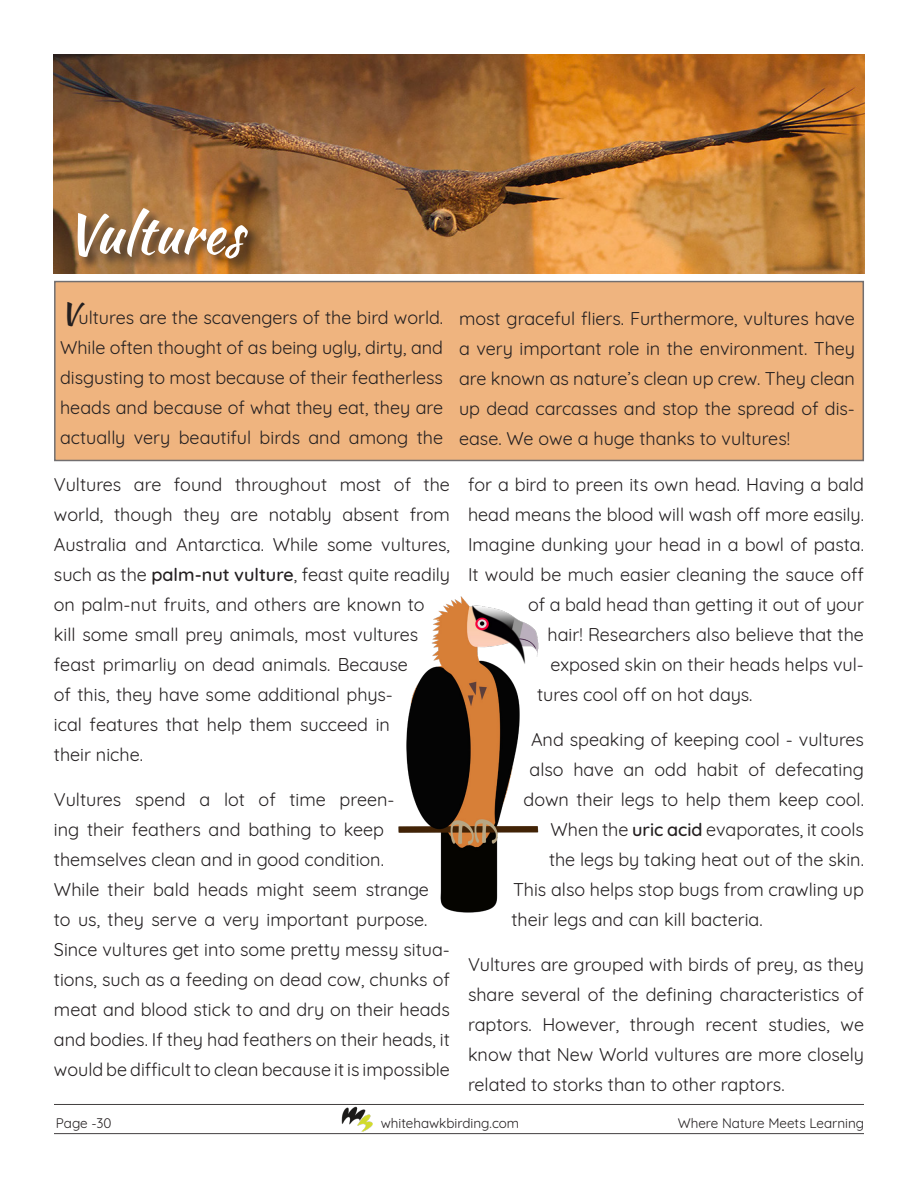
<style>
.page{position:relative;width:918px;height:1188px;background:#fff}
.page>*{position:absolute;margin:0;border:0;box-sizing:border-box;transform-origin:0 0}
.t1{font:54px "Kaushan Script";color:#fff}
.t2{font:18px/30px "Quicksand";color:#231f20;text-align:justify}
.t3{font:13.5px "Quicksand";color:#231f20}
.s1{font-family:"Kaushan Script";font-size:30px}
.s2{font-weight:500}
</style>
<div class="page">
<hr style="left:54px;top:1104px;width:810px;height:1px;background:#231f20">
<hr style="left:54px;top:1133px;width:810px;height:1px;background:#231f20">
<img style="left:341px;top:1104px;width:31px;height:30px">
<img style="left:54px;top:54px;width:810px;height:219px">
<div style="left:55px;top:282px;width:808px;height:178px;background:#efb47f"></div>
<div style="left:76px;top:207px;width:186px;height:66px;background:#231f20;opacity:.75"></div>
<img style="left:398px;top:596px;width:141px;height:317px">
<p class="t1" style="left:65px;top:194px;width:179px">Vultures</p>
<p class="t2" style="left:60px;top:301px;width:385px"><span class="s1">V</span>ultures are the scavengers of the bird world.<br>While often thought of as being ugly, dirty, and disgusting to most because of their featherless heads and because of what they eat, they are actually very beautiful birds and among the</p>
<p class="t2" style="left:459px;top:301px;width:398px">most graceful fliers. Furthermore, vultures have a very important role in the environment. They are known as nature’s clean up crew. They clean up dead carcasses and stop the spread of dis&shy;ease. We owe a huge thanks to vultures!</p>
<p class="t2" style="left:468px;top:467px;width:397px">for a bird to preen its own head. Having a bald</p>
<p class="t2" style="left:468px;top:497px;width:397px">head means the blood will wash off more easily.</p>
<p class="t2" style="left:468px;top:527px;width:398px">Imagine dunking your head in a bowl of pasta.</p>
<p class="t2" style="left:468px;top:557px;width:397px">It would be much easier cleaning the sauce off</p>
<p class="t2" style="left:528px;top:587px;width:338px">of a bald head than getting it out of your</p>
<p class="t2" style="left:548px;top:617px;width:318px">hair! Researchers also believe that the</p>
<p class="t2" style="left:550px;top:647px;width:315px">exposed skin on their heads helps vul-</p>
<p class="t2" style="left:537px;top:677px;width:217px">tures cool off on hot days.</p>
<p class="t2" style="left:531px;top:722px;width:335px">And speaking of keeping cool - vultures</p>
<p class="t2" style="left:530px;top:752px;width:336px">also have an odd habit of defecating</p>
<p class="t2" style="left:524px;top:782px;width:342px">down their legs to help them keep cool.</p>
<p class="t2" style="left:550px;top:812px;width:315px">When the <span class="s2">uric acid</span> evaporates, it cools</p>
<p class="t2" style="left:549px;top:842px;width:316px">the legs by taking heat out of the skin.</p>
<p class="t2" style="left:513px;top:872px;width:352px">This also helps stop bugs from crawling up</p>
<p class="t2" style="left:512px;top:902px;width:253px">their legs and can kill bacteria.</p>
<p class="t2" style="left:468px;top:947px;width:398px">Vultures are grouped with birds of prey, as they share several of the defining characteristics of raptors. However, through recent studies, we know that New World vultures are more closely related to storks than to other raptors.</p>
<p class="t2" style="left:54px;top:467px;width:398px;text-align:left">Vultures are found throughout most of the world, though they are notably absent from Australia and Antarctica. While some vultures, such as the <span class="s2">palm-nut vulture</span>, feast quite readily on palm-nut fruits, and others are known to kill some small prey animals, most vultures feast primarliy on dead animals. Because<br>of this, they have some additional phys-<br>ical features that help them succeed in<br>their niche.</p>
<p class="t2" style="left:54px;top:782px;width:398px;text-align:left">Vultures spend a lot of time preen-<br>ing their feathers and bathing to keep themselves clean and in good condition.<br>While their bald heads might seem strange to us, they serve a very important purpose.<br>Since vultures get into some pretty messy situa&shy;tions, such as a feeding on dead cow, chunks of meat and blood stick to and dry on their heads and bodies. If they had feathers on their heads, it would be difficult to clean because it is impossible</p>
<p class="t3" style="left:56px;top:1113px;width:57px">Page -30</p>
<p class="t3" style="left:381px;top:1113px;width:140px">whitehawkbirding.com</p>
<p class="t3" style="left:678px;top:1113px;width:188px">Where Nature Meets Learning</p>
</div>
